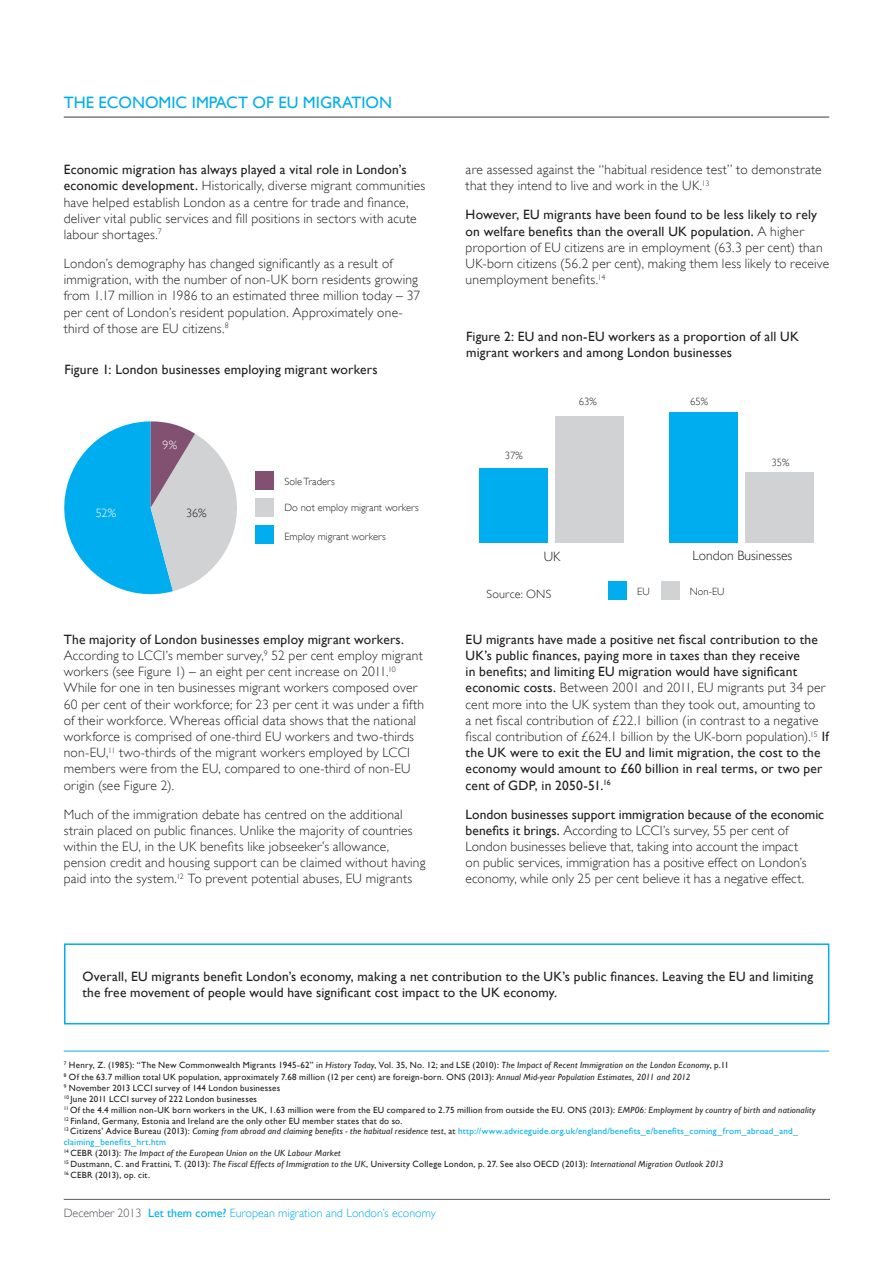
<style>
.page{position:relative;width:893px;height:1263px;background:#fff}
.page>*{position:absolute;margin:0;border:0;box-sizing:border-box;transform-origin:0 0}
.t1{font:16.5px "Gill Sans";color:#00aeef}
.t2{font:300 13.5px/16.2px "Gill Sans";letter-spacing:.015em;color:#231f20}
.t3{font:13.5px/16.2px "Gill Sans";letter-spacing:.01em;color:#231f20}
.t4{font:300 12px "Gill Sans";color:#00aeef}
.t5{font:300 12px "Gill Sans";letter-spacing:.025em;color:#231f20}
.t6{font:300 12px "Gill Sans";color:#fff}
.t7{font:300 10.5px "Gill Sans";color:#231f20}
.t8{font:9px/10.8px "Gill Sans";letter-spacing:.025em;color:#231f20}
.s1{font-weight:400}
.s2{font-weight:300}
.s3{font-style:italic}
.s4{color:#00aeef}
.s5{color:#4c5159}
</style>
<div class="page">
<hr style="left:64px;top:1199px;width:766px;height:1px;background:#57585a">
<hr style="left:64px;top:117px;width:765px;height:1px;background:#4c5159">
<div style="left:255px;top:472px;width:19px;height:18px;background:#825071"></div>
<div style="left:255px;top:525px;width:19px;height:19px;background:#00aeef"></div>
<div style="left:255px;top:498px;width:19px;height:19px;background:#d1d2d4"></div>
<svg style="left:64px;top:421px;width:173px;height:174px"></svg>
<div style="left:608px;top:581px;width:19px;height:19px;background:#00aeef"></div>
<div style="left:661px;top:581px;width:18px;height:19px;background:#d1d2d4"></div>
<div style="left:556px;top:416px;width:68px;height:126px;background:#d1d2d4"></div>
<div style="left:745px;top:472px;width:69px;height:70px;background:#d1d2d4"></div>
<div style="left:480px;top:468px;width:68px;height:74px;background:#00aeef"></div>
<div style="left:669px;top:412px;width:69px;height:130px;background:#00aeef"></div>
<div style="left:64px;top:943px;width:765px;height:81px;border:2px solid #00aeef"></div>
<hr style="left:64px;top:1051px;width:765px;height:1px;background:#00aeef">
<p class="t1" style="left:64px;top:93px;width:330px">THE ECONOMIC IMPACT OF EU MIGRATION</p>
<p class="t2" style="left:64px;top:161px;width:363px"><span class="s1">Economic migration has always played a vital role in London’s economic development.</span> Historically, diverse migrant communities have helped establish London as a centre for trade and finance, deliver vital public services and fill positions in sectors with acute labour shortages.<sup>7</sup></p>
<p class="t2" style="left:64px;top:255px;width:358px">London’s demography has changed significantly as a result of immigration, with the number of non-UK born residents growing from 1.17 million in 1986 to an estimated three million today – 37 per cent of London’s resident population. Approximately one&shy;third of those are EU citizens.<sup>8</sup></p>
<p class="t3" style="left:64px;top:361px;width:315px">Figure 1: London businesses employing migrant workers</p>
<p class="t6" style="left:163px;top:436px;width:16px">9%</p>
<p class="t6" style="left:96px;top:503px;width:22px">52%</p>
<p class="t5" style="left:186px;top:503px;width:22px">36%</p>
<p class="t7" style="left:284px;top:473px;width:52px">Sole Traders</p>
<p class="t7" style="left:284px;top:499px;width:136px">Do not employ migrant workers</p>
<p class="t7" style="left:284px;top:528px;width:103px">Employ migrant workers</p>
<p class="t2" style="left:64px;top:631px;width:362px"><span class="s1">The majority of London businesses employ migrant workers.<br></span>According to LCCI’s member survey,<sup>9</sup> 52 per cent employ migrant workers (see Figure 1) – an eight per cent increase on 2011.<sup>10<br></sup>While for one in ten businesses migrant workers composed over 60 per cent of their workforce; for 23 per cent it was under a fifth of their workforce. Whereas official data shows that the national workforce is comprised of one-third EU workers and two-thirds non-EU,<sup>11</sup> two-thirds of the migrant workers employed by LCCI members were from the EU, compared to one-third of non-EU origin (see Figure 2).</p>
<p class="t2" style="left:64px;top:805px;width:363px">Much of the immigration debate has centred on the additional strain placed on public finances. Unlike the majority of countries within the EU, in the UK benefits like jobseeker’s allowance, pension credit and housing support can be claimed without having paid into the system.<sup>12</sup> To prevent potential abuses, EU migrants</p>
<p class="t2" style="left:466px;top:161px;width:358px">are assessed against the “habitual residence test” to demonstrate that they intend to live and work in the UK.<sup>13</sup></p>
<p class="t2" style="left:466px;top:206px;width:365px"><span class="s1">However, EU migrants have been found to be less likely to rely on welfare benefits than the overall UK population.</span> A higher proportion of EU citizens are in employment (63.3 per cent) than UK-born citizens (56.2 per cent), making them less likely to receive unemployment benefits.<sup>14</sup></p>
<p class="t3" style="left:466px;top:328px;width:334px">Figure 2: EU and non-EU workers as a proportion of all UK migrant workers and among London businesses</p>
<p class="t7" style="left:505px;top:447px;width:20px">37%</p>
<p class="t7" style="left:579px;top:393px;width:20px">63%</p>
<p class="t7" style="left:690px;top:393px;width:20px">65%</p>
<p class="t7" style="left:772px;top:454px;width:19px">35%</p>
<p class="t2" style="left:544px;top:548px;width:18px">UK</p>
<p class="t2" style="left:692px;top:547px;width:101px">London Businesses</p>
<p class="t5" style="left:487px;top:585px;width:66px">Source: ONS</p>
<p class="t7" style="left:637px;top:583px;width:14px">EU</p>
<p class="t7" style="left:690px;top:583px;width:36px">Non-EU</p>
<p class="t3" style="left:466px;top:631px;width:365px">EU migrants have made a positive net fiscal contribution to the UK’s public finances, paying more in taxes than they receive<br>in benefits; and limiting EU migration would have significant economic costs. <span class="s2">Between 2001 and 2011, EU migrants put 34 per cent more into the UK system than they took out, amounting to<br>a net fiscal contribution of £22.1 billion (in contrast to a negative fiscal contribution of £624.1 billion by the UK-born population).</span><sup>15</sup> If the UK were to exit the EU and limit migration, the cost to the economy would amount to £60 billion in real terms, or two per cent of GDP, in 2050-51.<sup>16</sup></p>
<p class="t2" style="left:466px;top:805px;width:360px"><span class="s1">London businesses support immigration because of the economic benefits it brings.</span> According to LCCI’s survey, 55 per cent of London businesses believe that, taking into account the impact<br>on public services, immigration has a positive effect on London’s economy, while only 25 per cent believe it has a negative effect.</p>
<p class="t3" style="left:82px;top:968px;width:732px">Overall, EU migrants benefit London’s economy, making a net contribution to the UK’s public finances. Leaving the EU and limiting the free movement of people would have significant cost impact to the UK economy.</p>
<p class="t8" style="left:64px;top:1059px;width:667px;line-height:12px"><sup>7</sup> Henry, Z. (1985): “The New Commonwealth Migrants 1945-62” in <span class="s3">History Today</span>, Vol. 35, No. 12; and LSE (2010): <span class="s3">The Impact of Recent Immigration on the London Economy</span>, p.11<br><sup>8</sup> Of the 63.7 million total UK population, approximately 7.68 million (12 per cent) are foreign-born. ONS (2013): <span class="s3">Annual Mid-year Population Estimates, 2011 and 2012</span></p>
<p class="t8" style="left:64px;top:1083px;width:753px"><sup>9</sup> November 2013 LCCI survey of 144 London businesses<br><sup>10</sup> June 2011 LCCI survey of 222 London businesses<br><sup>11</sup> Of the 4.4 million non-UK born workers in the UK, 1.63 million were from the EU compared to 2.75 million from outside the EU. ONS (2013): <span class="s3">EMP06: Employment by country of birth and nationality </span><sup>12</sup> Finland, Germany, Estonia and Ireland are the only other EU member states that do so.<br><sup>13</sup> Citizens’ Advice Bureau (2013): <span class="s3">Coming from abroad and claiming benefits - the habitual residence test</span>, at <span class="s4">http://www.adviceguide.org.uk/england/benefits_e/benefits_coming_from_abroad_and_ claiming_benefits_hrt.htm<br></span><sup>14</sup> CEBR (2013): <span class="s3">The Impact of the European Union on the UK Labour Market<br></span><sup>15</sup> Dustmann, C. and Frattini, T. (2013): <span class="s3">The Fiscal Effects of Immigration to the UK</span>, University College London, p. 27. See also OECD (2013): <span class="s3">International Migration Outlook 2013<br></span><sup>16</sup> CEBR (2013), op. cit.</p>
<p class="t4" style="left:64px;top:1203px;width:374px"><span class="s5">December 2013</span> <span class="s1">Let them come?</span> European migration and London’s economy</p>
</div>
